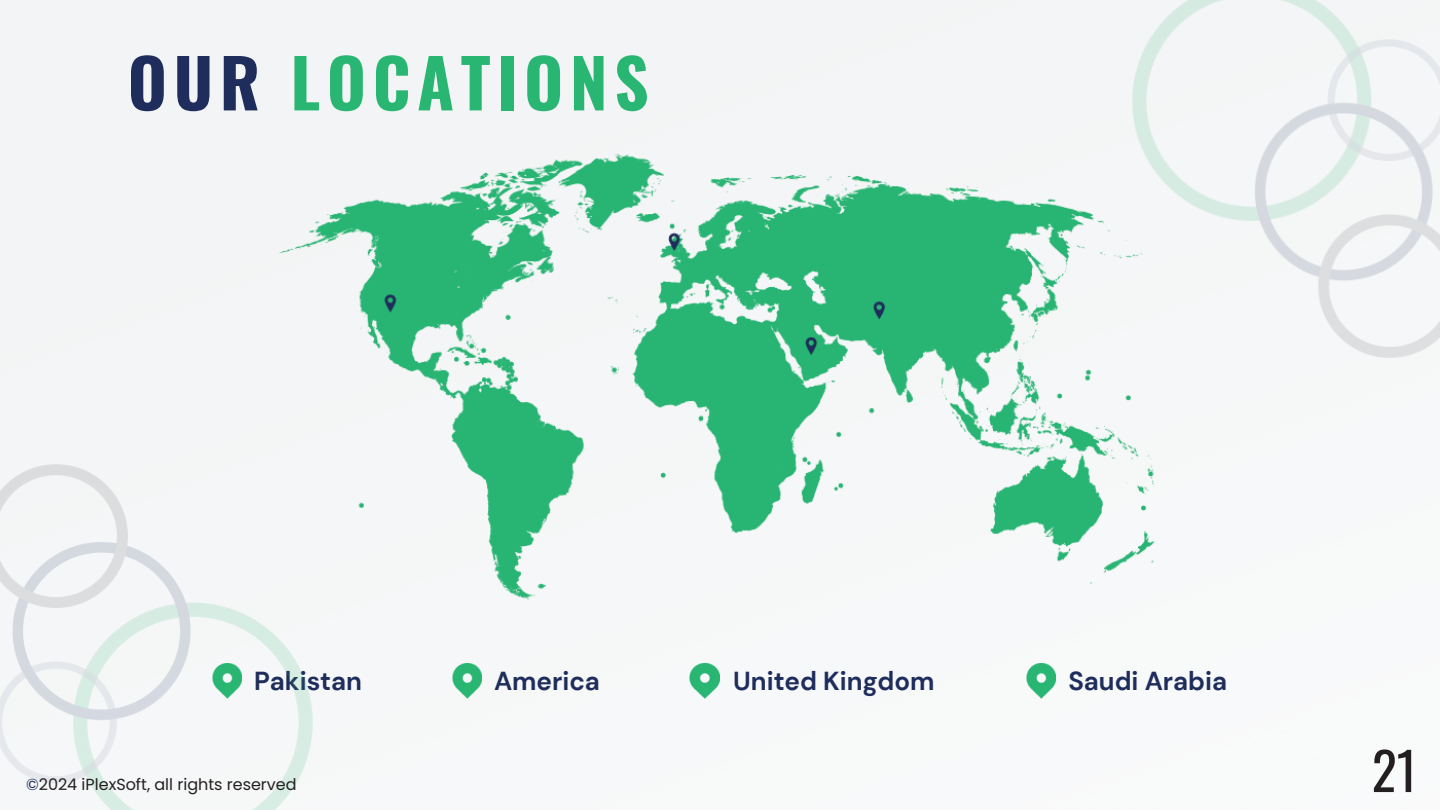
<style>
.page{position:relative;width:1440px;height:810px;background:#fff}
.page>*{position:absolute;margin:0;border:0;box-sizing:border-box;transform-origin:0 0}
.t1{font:700 67.2px "Oswald";letter-spacing:.1em;color:#29b673}
.t2{font:52.1px "Oswald";color:#231f20}
.t3{font:700 26px "DM Sans";color:#1e2d5b}
.t4{font:16px "Poppins";color:#231f20}
.s1{color:#1e2d5b}
</style>
<div class="page">
<div style="left:0;top:0;width:1099px;height:699px;background:#f3f4f5"></div>
<img style="left:265px;top:140px;width:890px;height:479px">
<img style="left:453px;top:664px;width:29px;height:34px">
<img style="left:690px;top:664px;width:29px;height:34px">
<img style="left:1026px;top:664px;width:30px;height:34px">
<img style="left:1099px;top:0;width:341px;height:421px">
<img style="left:0;top:405px;width:345px;height:405px">
<h1 class="t1" style="left:128px;top:30px;width:523px"><span class="s1">OUR</span> LOCATIONS</h1>
<p class="t3" style="left:254px;top:664px;width:109px">Pakistan</p>
<h2 class="t3" style="left:494px;top:664px;width:107px">America</h2>
<h2 class="t3" style="left:733px;top:664px;width:203px">United Kingdom</h2>
<h2 class="t3" style="left:1068px;top:664px;width:160px">Saudi Arabia</h2>
<h2 class="t4" style="left:26px;top:773px;width:272px"><span class="s1">©</span>2024 iPlexSoft, all rights reserved</h2>
<p class="t2" style="left:1372px;top:730px;width:47px">21</p>
</div>
